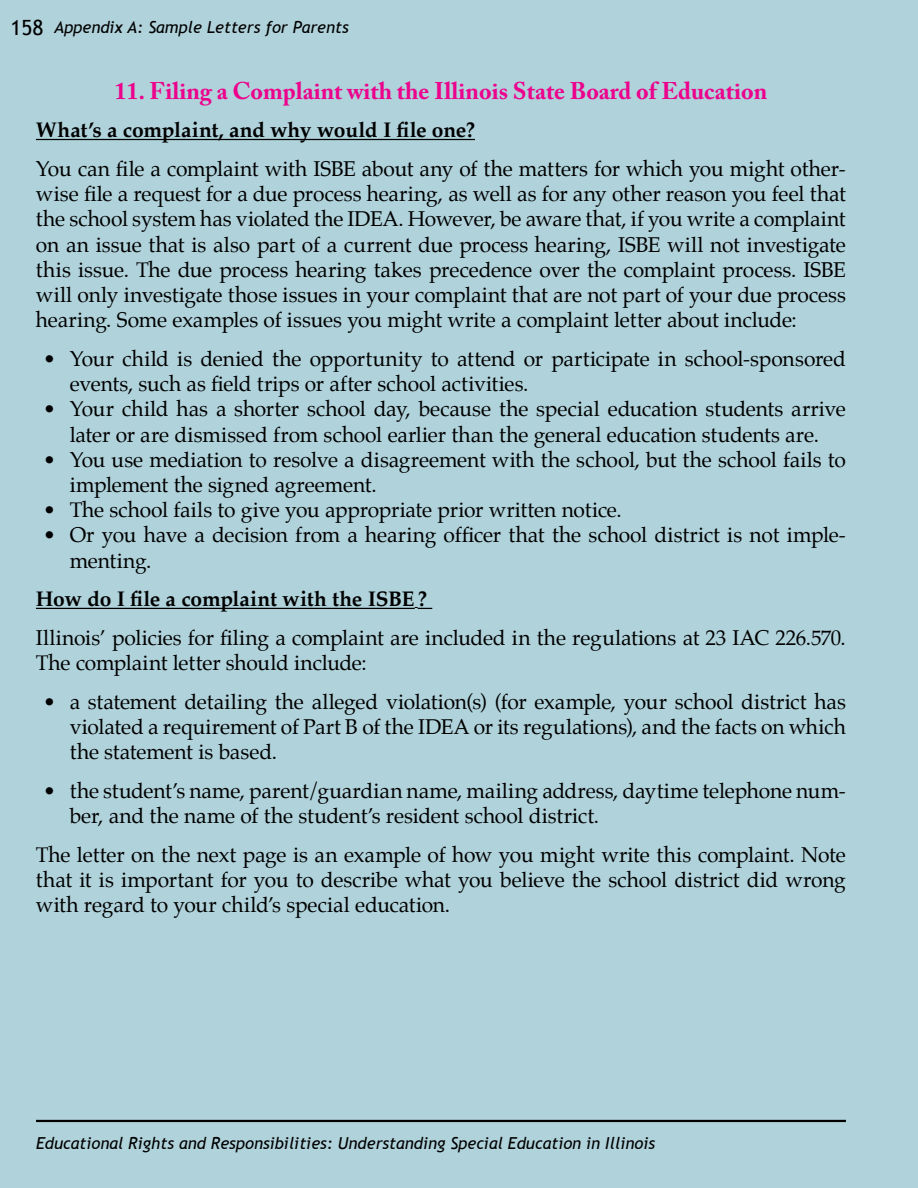
<style>
.page{position:relative;width:918px;height:1188px;background:#b0d2db}
.page>*{position:absolute;margin:0;border:0;box-sizing:border-box;transform-origin:0 0}
.Section_Heading{font:700 24px "Adobe Caslon Pro";color:#ec008c}
.Narrative{font:21px/25.2px "Palatino";letter-spacing:-.01em;color:#000;text-align:justify}
.Short_bullet_list{font:21px/25.2px "Palatino";letter-spacing:-.005em;color:#000}
.Bullet_List{font:21px/25.2px "Palatino";letter-spacing:-.005em;color:#000;text-align:justify}
.Subsection_Head{font:700 21px "Palatino";letter-spacing:-.015em;color:#000}
.t1{font:italic 16.5px "Trebuchet MS";color:#000}
.s1{font-style:normal;font-size:21px}
</style>
<div class="page">
<hr style="left:36px;top:139px;width:439px;height:1px;background:#000">
<hr style="left:36px;top:608px;width:379px;height:1px;background:#000">
<svg style="left:415px;top:607px;width:17px;height:2px"></svg>
<hr style="left:36px;top:1120px;width:810px;height:2px;background:#000">
<p class="t1" style="left:11px;top:17px;width:340px"><span class="s1">158</span> Appendix A: Sample Letters for Parents</p>
<p class="Section_Heading" style="left:115px;top:76px;width:654px">11. Filing a Complaint with the Illinois State Board of Education</p>
<p class="Subsection_Head" style="left:36px;top:112px;width:441px">What’s a complaint, and why would I file one?</p>
<p class="Narrative" style="left:36px;top:156px;width:812px">You can file a complaint with ISBE about any of the matters for which you might other&shy;wise file a request for a due process hearing, as well as for any other reason you feel that the school system has violated the IDEA. However, be aware that, if you write a complaint on an issue that is also part of a current due process hearing, ISBE will not investigate this issue. The due process hearing takes precedence over the complaint process. ISBE will only investigate those issues in your complaint that are not part of your due process hearing. Some examples of issues you might write a complaint letter about include:</p>
<p class="Short_bullet_list" style="left:70px;top:346px;width:778px;text-indent:-27px">• Your child is denied the opportunity to attend or participate in school-sponsored events, such as field trips or after school activities.</p>
<p class="Short_bullet_list" style="left:43px;top:396px;width:804px;text-align:center">• Your child has a shorter school day, because the special education students arrive later or are dismissed from school earlier than the general education students are.</p>
<p class="Short_bullet_list" style="left:70px;top:447px;width:778px;text-indent:-27px">• You use mediation to resolve a disagreement with the school, but the school fails to implement the signed agreement.</p>
<p class="Short_bullet_list" style="left:43px;top:497px;width:580px">• The school fails to give you appropriate prior written notice.</p>
<p class="Short_bullet_list" style="left:70px;top:522px;width:778px;text-indent:-27px">• Or you have a decision from a hearing officer that the school district is not imple&shy;menting.</p>
<p class="Subsection_Head" style="left:36px;top:581px;width:393px">How do I file a complaint with the ISBE?</p>
<p class="Narrative" style="left:36px;top:625px;width:811px">Illinois’ policies for filing a complaint are included in the regulations at 23 IAC 226.570.<br>The complaint letter should include:</p>
<p class="Bullet_List" style="left:70px;top:689px;width:778px;text-indent:-27px">• a statement detailing the alleged violation(s) (for example, your school district has violated a requirement of Part B of the IDEA or its regulations), and the facts on which the statement is based.</p>
<p class="Bullet_List" style="left:70px;top:778px;width:778px;text-indent:-27px">• the student’s name, parent/guardian name, mailing address, daytime telephone num&shy;ber, and the name of the student’s resident school district.</p>
<p class="Narrative" style="left:36px;top:842px;width:812px">The letter on the next page is an example of how you might write this complaint. Note that it is important for you to describe what you believe the school district did wrong with regard to your child’s special education.</p>
<p class="t1" style="left:36px;top:1133px;width:621px">Educational Rights and Responsibilities: Understanding Special Education in Illinois</p>
</div>
